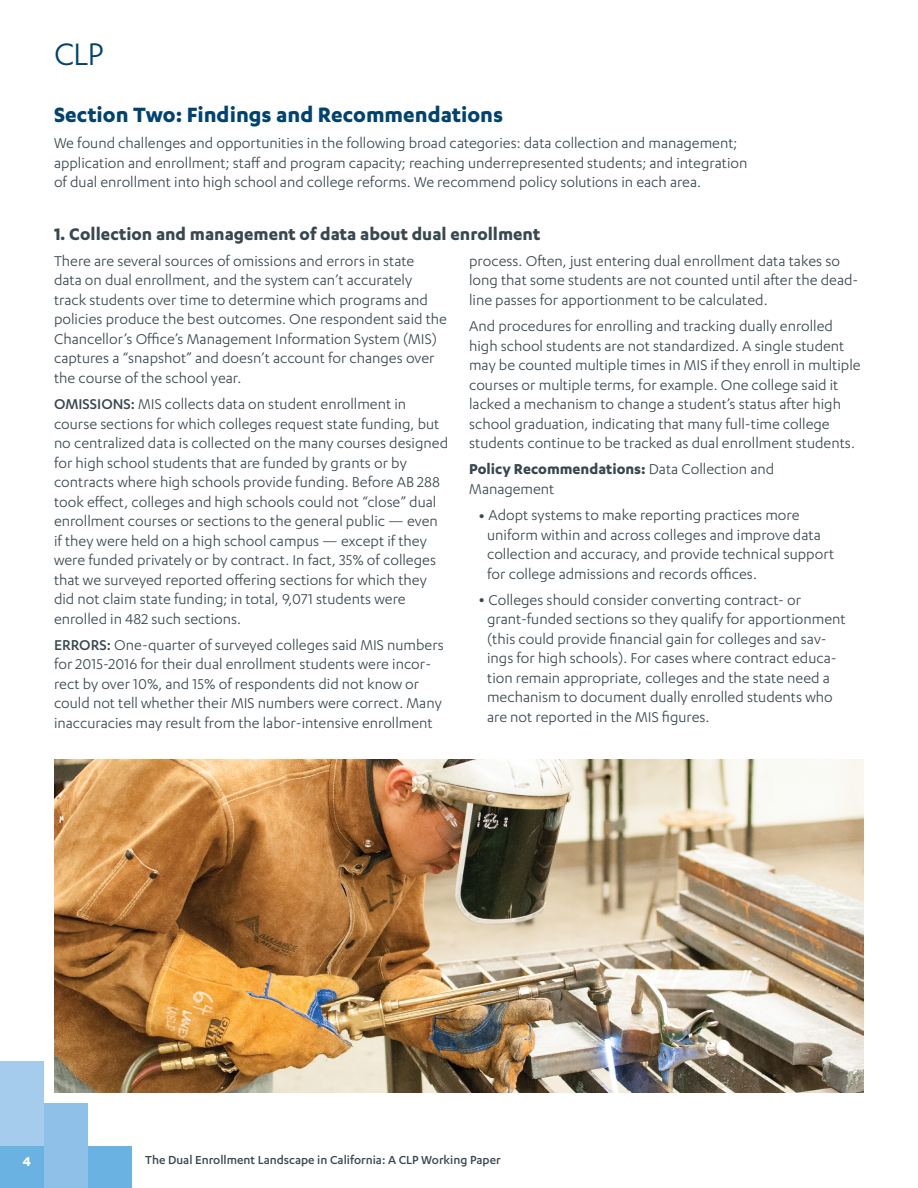
<style>
.page{position:relative;width:918px;height:1188px;background:#fff}
.page>*{position:absolute;margin:0;border:0;box-sizing:border-box;transform-origin:0 0}
.t1{font:36px "Karbon";color:#004270}
.Titles{font:700 24px "Karbon";color:#004270}
.Headers{font:700 19.5px "Karbon";color:#39474f}
.Body{font:16.5px/19.5px "Karbon";color:#39474f}
.t2{font:700 15px "Karbon";color:#fff}
.t3{font:500 13.5px "Karbon";color:#39474f}
.s1{font-weight:700}
.s2{font-size:22.5px}
.s3{font-weight:500}
</style>
<div class="page">
<div style="left:0;top:1061px;width:44px;height:127px;background:#a5ccec"></div>
<div style="left:0;top:1146px;width:132px;height:42px;background:#6ab2e2"></div>
<div style="left:44px;top:1103px;width:44px;height:85px;background:#8fc1e8"></div>
<img style="left:54px;top:760px;width:810px;height:332px">
<h1 class="t1" style="left:54px;top:34px;width:51px">CLP</h1>
<h1 class="Titles" style="left:54px;top:101px;width:451px">Section Two: Findings and Recommendations</h1>
<p class="Body" style="left:54px;top:133px;width:695px">We found challenges and opportunities in the following broad categories: data collection and management; application and enrollment; staff and program capacity; reaching underrepresented students; and integration of dual enrollment into high school and college reforms. We recommend policy solutions in each area.</p>
<h2 class="Headers" style="left:54px;top:223px;width:488px">1. Collection and management of data about dual enrollment</h2>
<p class="Body" style="left:469px;top:251px;width:391px">process. Often, just entering dual enrollment data takes so long that some students are not counted until after the dead&shy;line passes for apportionment to be calculated.</p>
<p class="Body" style="left:469px;top:316px;width:393px">And procedures for enrolling and tracking dually enrolled high school students are not standardized. A single student may be counted multiple times in MIS if they enroll in multiple courses or multiple terms, for example. One college said it lacked a mechanism to change a student’s status after high school graduation, indicating that many full-time college students continue to be tracked as dual enrollment students.</p>
<p class="Body" style="left:469px;top:459px;width:307px"><span class="s1">Policy Recommendations:</span> Data Collection and<br>Management</p>
<p class="Body" style="left:487px;top:505px;width:349px;text-indent:-9px"><span class="s2">•</span> Adopt systems to make reporting practices more uniform within and across colleges and improve data collection and accuracy, and provide technical support for college admissions and records offices.</p>
<p class="Body" style="left:487px;top:590px;width:360px;text-indent:-9px"><span class="s2">•</span> Colleges should consider converting contract- or grant-funded sections so they qualify for apportionment (this could provide financial gain for colleges and sav&shy;ings for high schools). For cases where contract educa&shy;tion remain appropriate, colleges and the state need a mechanism to document dually enrolled students who are not reported in the MIS figures.</p>
<p class="Body" style="left:54px;top:251px;width:395px">There are several sources of omissions and errors in state<br>data on dual enrollment, and the system can’t accurately track students over time to determine which programs and policies produce the best outcomes. One respondent said the Chancellor’s Office’s Management Information System (MIS) captures a “snapshot” and doesn’t account for changes over the course of the school year.</p>
<p class="Body" style="left:54px;top:394px;width:396px"><span class="s3">OMISSIONS:</span> MIS collects data on student enrollment in course sections for which colleges request state funding, but no centralized data is collected on the many courses designed for high school students that are funded by grants or by contracts where high schools provide funding. Before AB 288 took effect, colleges and high schools could not “close” dual enrollment courses or sections to the general public — even if they were held on a high school campus — except if they were funded privately or by contract. In fact, 35% of colleges that we surveyed reported offering sections for which they did not claim state funding; in total, 9,071 students were enrolled in 482 such sections.</p>
<p class="Body" style="left:54px;top:635px;width:391px"><span class="s3">ERRORS:</span> One-quarter of surveyed colleges said MIS numbers for 2015-2016 for their dual enrollment students were incor&shy;rect by over 10%, and 15% of respondents did not know or could not tell whether their MIS numbers were correct. Many inaccuracies may result from the labor-intensive enrollment</p>
<p class="t2" style="left:23px;top:1153px;width:10px">4</p>
<p class="t3" style="left:145px;top:1153px;width:357px">The Dual Enrollment Landscape in California: A CLP Working Paper</p>
</div>
